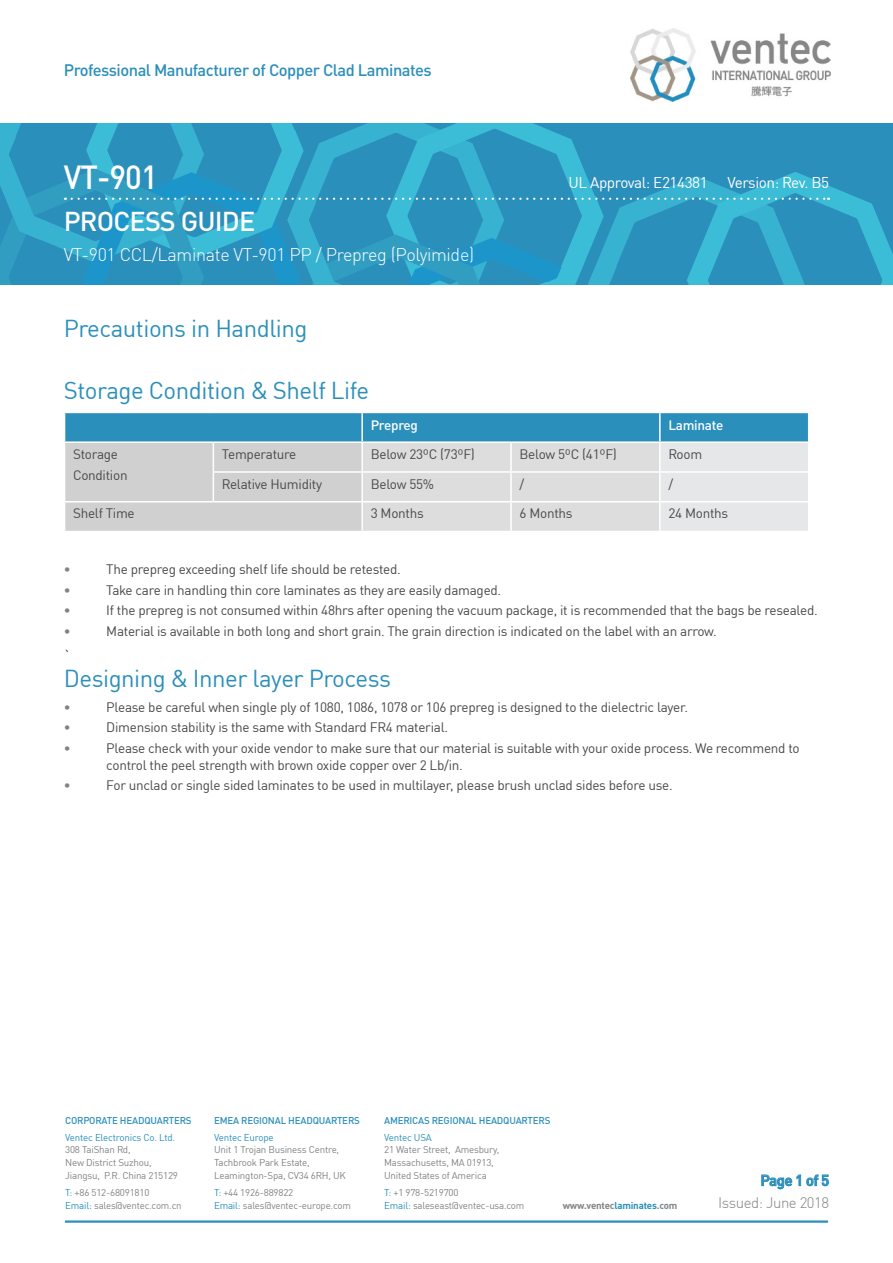
<style>
.page{position:relative;width:893px;height:1263px;background:#fff}
.page>*{position:absolute;margin:0;border:0;box-sizing:border-box;transform-origin:0 0}
.t1{font:500 33px "DIN";color:#fff;scale:.95 1}
.t2{font:500 27px "DIN";letter-spacing:-.03em;color:#fff}
.t3{font:24px "DINOT";letter-spacing:-.02em;color:#2b8fbb}
.t4{font:300 18px "DINOT";letter-spacing:-.02em;color:#fff}
.t5{font:500 16.5px "DIN";letter-spacing:-.03em;color:#2b8fbb}
.t6{font:15.3px "DINOT";letter-spacing:-.03em;color:#fff}
.t7{font:300 15px "DINOT";letter-spacing:-.03em;color:#808285}
.t8{font:500 15px "DIN";letter-spacing:-.03em;color:#2b8fbb}
.t9{font:15px "DINOT";color:#474847}
.t10{font:13.5px/16.5px "DINOT";letter-spacing:-.02em;color:#474847}
.t11{font:500 13.5px "DIN";letter-spacing:-.02em;color:#fff}
.t12{font:500 13.5px "DIN";color:#808285}
.t13{font:9.75px/12.8px "DINOT";letter-spacing:-.02em;color:#808285}
.t14{font:500 9.75px "DINOT";letter-spacing:-.02em;color:#2b8fbb}
.t15{font:9.75px "DINOT";letter-spacing:-.02em;color:#2b8fbb}
.t16{font:700 9.75px "DINOT";letter-spacing:-.02em;color:#808285}
.s1{color:#2b8fbb}
</style>
<div class="page">
<svg style="left:761px;top:1174px;width:68px;height:15px"></svg>
<hr style="left:65px;top:1220px;width:763px;height:3px;background:#2b8fbb">
<svg style="left:0;top:123px;width:893px;height:162px;background:#2e9ac2"></svg>
<svg style="left:64px;top:412px;width:745px;height:119px;background:#b1cad4"></svg>
<img style="left:630px;top:29px;width:200px;height:72px">
<p class="t5" style="left:64px;top:59px;width:370px">Professional Manufacturer of Copper Clad Laminates</p>
<h1 class="t1" style="left:64px;top:156px;width:100px">VT-901</h1>
<p class="t6" style="left:568px;top:170px;width:141px">UL Approval: E214381</p>
<p class="t6" style="left:727px;top:170px;width:103px">Version: Rev. B5</p>
<h2 class="t2" style="left:64px;top:204px;width:193px">PROCESS GUIDE</h2>
<h3 class="t4" style="left:64px;top:241px;width:412px">VT-901 CCL/Laminate VT-901 PP / Prepreg (Polyimide)</h3>
<h3 class="t3" style="left:64px;top:310px;width:245px">Precautions in Handling</h3>
<h3 class="t3" style="left:64px;top:372px;width:307px">Storage Condition &amp; Shelf Life</h3>
<p class="t11" style="left:371px;top:416px;width:49px">Prepreg</p>
<p class="t11" style="left:668px;top:416px;width:57px">Laminate</p>
<p class="t10" style="left:73px;top:442px;width:56px;line-height:20.7px">Storage<br>Condition</p>
<p class="t10" style="left:222px;top:445px;width:76px">Temperature</p>
<p class="t10" style="left:371px;top:445px;width:106px">Below 23ºC (73ºF)</p>
<p class="t10" style="left:520px;top:445px;width:99px">Below 5ºC (41ºF)</p>
<p class="t10" style="left:668px;top:445px;width:35px">Room</p>
<p class="t10" style="left:222px;top:474px;width:102px">Relative Humidity</p>
<p class="t10" style="left:371px;top:474px;width:65px">Below 55%</p>
<p class="t10" style="left:520px;top:474px;width:6px">/</p>
<p class="t10" style="left:668px;top:474px;width:6px">/</p>
<p class="t10" style="left:73px;top:504px;width:63px">Shelf Time</p>
<p class="t10" style="left:371px;top:504px;width:55px">3 Months</p>
<p class="t10" style="left:520px;top:504px;width:55px">6 Months</p>
<p class="t10" style="left:668px;top:504px;width:61px">24 Months</p>
<p class="t12" style="left:64px;top:560px;width:8px">•</p>
<p class="t10" style="left:106px;top:559px;width:296px">The prepreg exceeding shelf life should be retested.</p>
<p class="t12" style="left:64px;top:581px;width:8px">•</p>
<p class="t10" style="left:106px;top:580px;width:396px">Take care in handling thin core laminates as they are easily damaged.</p>
<p class="t12" style="left:64px;top:602px;width:8px">•</p>
<p class="t10" style="left:106px;top:601px;width:713px">If the prepreg is not consumed within 48hrs after opening the vacuum package, it is recommended that the bags be resealed.</p>
<p class="t12" style="left:64px;top:622px;width:8px">•</p>
<p class="t10" style="left:106px;top:622px;width:612px">Material is available in both long and short grain. The grain direction is indicated on the label with an arrow.</p>
<p class="t9" style="left:64px;top:644px;width:9px">`</p>
<h3 class="t3" style="left:64px;top:659px;width:329px">Designing &amp; Inner layer Process</h3>
<p class="t12" style="left:64px;top:698px;width:8px">•</p>
<p class="t10" style="left:106px;top:697px;width:583px">Please be careful when single ply of 1080, 1086, 1078 or 106 prepreg is designed to the dielectric layer.</p>
<p class="t12" style="left:64px;top:719px;width:8px">•</p>
<p class="t10" style="left:106px;top:718px;width:343px">Dimension stability is the same with Standard FR4 material.</p>
<p class="t12" style="left:64px;top:739px;width:8px">•</p>
<p class="t10" style="left:106px;top:739px;width:695px">Please check with your oxide vendor to make sure that our material is suitable with your oxide process. We recommend to control the peel strength with brown oxide copper over 2 Lb/in.</p>
<p class="t12" style="left:64px;top:777px;width:8px">•</p>
<p class="t10" style="left:106px;top:776px;width:568px">For unclad or single sided laminates to be used in multilayer, please brush unclad sides before use.</p>
<p class="t14" style="left:65px;top:1112px;width:128px">CORPORATE HEADQUARTERS</p>
<p class="t15" style="left:65px;top:1130px;width:111px">Ventec Electronics Co. Ltd.</p>
<p class="t13" style="left:65px;top:1142px;width:114px">308 TaiShan Rd,<br>New District Suzhou,<br>Jiangsu, P.R. China 215129</p>
<p class="t13" style="left:65px;top:1185px;width:118px"><span class="s1">T:</span> +86 512-68091810<br><span class="s1">Email:</span> sales@ventec.com.cn</p>
<p class="t14" style="left:214px;top:1112px;width:147px">EMEA REGIONAL HEADQUARTERS</p>
<p class="t15" style="left:214px;top:1130px;width:61px">Ventec Europe</p>
<p class="t13" style="left:214px;top:1142px;width:133px">Unit 1 Trojan Business Centre,<br>Tachbrook Park Estate,<br>Leamington-Spa, CV34 6RH, UK</p>
<p class="t13" style="left:214px;top:1185px;width:138px"><span class="s1">T:</span> +44 1926-889822<br><span class="s1">Email:</span> sales@ventec-europe.com</p>
<p class="t14" style="left:384px;top:1112px;width:168px">AMERICAS REGIONAL HEADQUARTERS</p>
<p class="t15" style="left:384px;top:1130px;width:49px">Ventec USA</p>
<p class="t13" style="left:384px;top:1142px;width:117px">21 Water Street, Amesbury,<br>Massachusetts, MA 01913,<br>United States of America</p>
<p class="t13" style="left:384px;top:1185px;width:142px"><span class="s1">T:</span> +1 978-5219700<br><span class="s1">Email:</span> saleseast@ventec-usa.com</p>
<p class="t16" style="left:563px;top:1197px;width:116px">www.ventec<span class="s1">laminates</span>.com</p>
<p class="t8" style="left:760px;top:1170px;width:70px">Page 1 of 5</p>
<p class="t7" style="left:718px;top:1191px;width:112px">Issued: June 2018</p>
</div>
